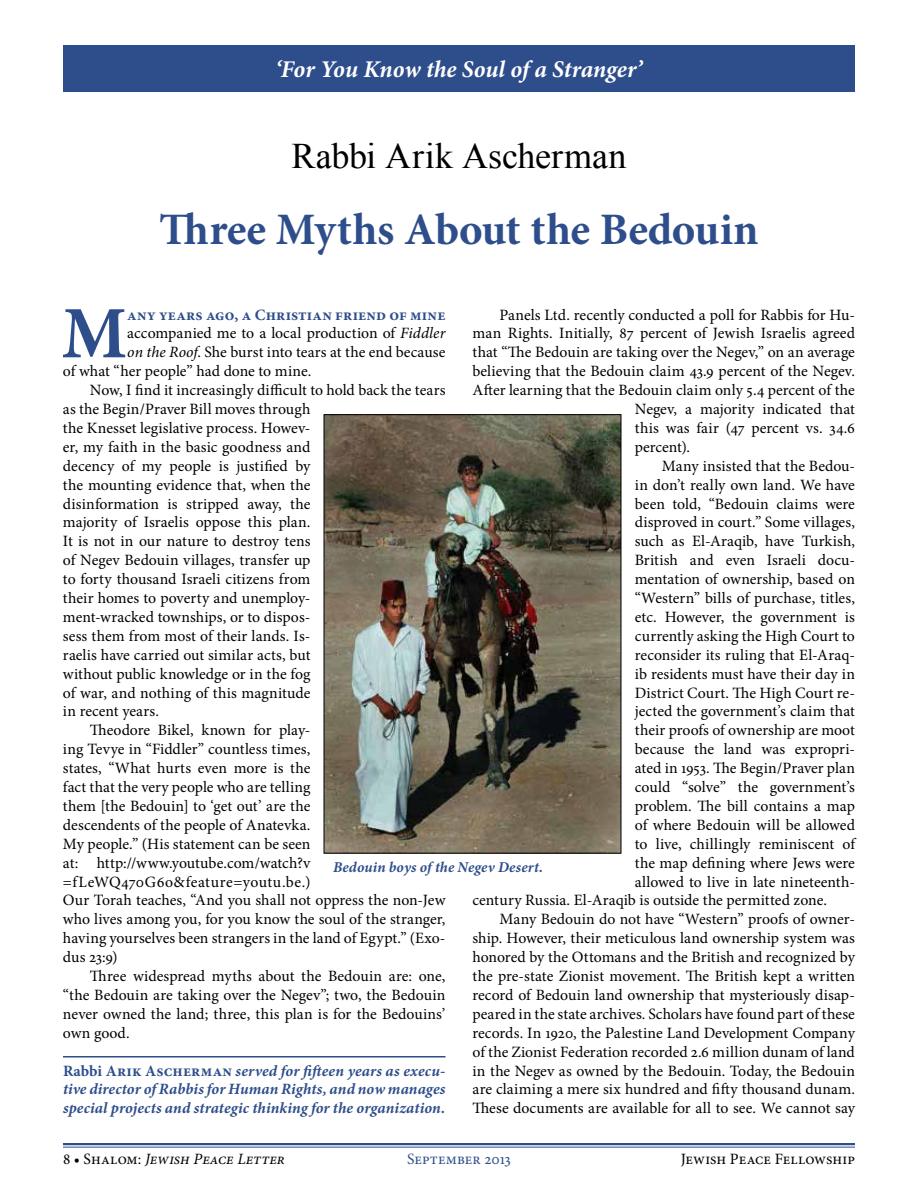
<style>
.page{position:relative;width:918px;height:1188px;background:#fff}
.page>*{position:absolute;margin:0;border:0;box-sizing:border-box;transform-origin:0 0}
.t1{font:700 73.95px "Minion Pro";color:#2e4e8b}
.t2{font:700 45px "Minion Pro";color:#2e4e8b}
.t3{font:36px "Times New Roman";color:#000}
.t4{font:italic 700 24px "Minion Pro";color:#fff}
.t5{font:15.75px "Minion Pro";color:#000}
.t6{font:italic 700 15.75px/18.9px "Minion Pro";letter-spacing:.005em;color:#2e4e8b;text-align:justify}
.t7{font:700 15.75px "Minion Pro";letter-spacing:.01em;color:#2e4e8b}
.t8{font:15.75px "Minion Pro";letter-spacing:.03em;color:#000}
.t9{font:15.75px "Minion Pro";letter-spacing:.02em;color:#000}
.t10{font:italic 15.75px "Minion Pro";color:#000}
.t11{font:15.75px "Minion Pro";letter-spacing:.005em;color:#2e4e8b}
.t12{font:italic 700 15px "Minion Pro";letter-spacing:.01em;color:#2e4e8b}
.s1{font-style:italic}
.s2{font-style:normal}
</style>
<div class="page">
<hr style="left:63px;top:1056px;width:383px;height:2px;background:#2e4e8b">
<img style="left:326px;top:416px;width:293px;height:436px">
<div style="left:324px;top:414px;width:297px;height:440px;border:1px solid #000"></div>
<div style="left:63px;top:45px;width:792px;height:47px;background:#2e4e8b"></div>
<hr style="left:63px;top:1143px;width:792px;height:2px;background:#2e4e8b">
<hr style="left:63px;top:1147px;width:792px;height:1px;background:#2e4e8b">
<h3 class="t4" style="left:275px;top:52px;width:369px">‘For You Know the Soul of a Stranger’</h3>
<h3 class="t3" style="left:292px;top:132px;width:336px">Rabbi Arik Ascherman</h3>
<h2 class="t2" style="left:159px;top:198px;width:601px">Three Myths About the Bedouin</h2>
<p class="t5" style="left:499px;top:304px;width:357px">Panels Ltd. recently conducted a poll for Rabbis for Hu-</p>
<p class="t5" style="left:472px;top:323px;width:384px">man Rights. Initially, 87 percent of Jewish Israelis agreed</p>
<p class="t5" style="left:472px;top:342px;width:384px">that “The Bedouin are taking over the Negev,” on an average</p>
<p class="t5" style="left:472px;top:361px;width:384px">believing that the Bedouin claim 43.9 percent of the Negev.</p>
<p class="t5" style="left:472px;top:380px;width:384px">After learning that the Bedouin claim only 5.4 percent of the</p>
<p class="t5" style="left:635px;top:398px;width:222px">Negev, a majority indicated that</p>
<p class="t5" style="left:635px;top:417px;width:222px">this was fair (47 percent vs. 34.6</p>
<p class="t5" style="left:635px;top:436px;width:57px">percent).</p>
<p class="t5" style="left:662px;top:455px;width:195px">Many insisted that the Bedou-</p>
<p class="t5" style="left:635px;top:474px;width:222px">in don’t really own land. We have</p>
<p class="t5" style="left:635px;top:493px;width:222px">been told, “Bedouin claims were</p>
<p class="t5" style="left:635px;top:512px;width:222px">disproved in court.” Some villages,</p>
<p class="t5" style="left:635px;top:531px;width:222px">such as El-Araqib, have Turkish,</p>
<p class="t5" style="left:635px;top:550px;width:222px">British and even Israeli docu-</p>
<p class="t5" style="left:635px;top:569px;width:222px">mentation of ownership, based on</p>
<p class="t5" style="left:635px;top:587px;width:222px">“Western” bills of purchase, titles,</p>
<p class="t5" style="left:635px;top:606px;width:222px">etc. However, the government is</p>
<p class="t9" style="left:635px;top:625px;width:222px">currently asking the High Court to</p>
<p class="t5" style="left:635px;top:644px;width:222px">reconsider its ruling that El-Araq-</p>
<p class="t5" style="left:635px;top:663px;width:222px">ib residents must have their day in</p>
<p class="t5" style="left:635px;top:682px;width:222px">District Court. The High Court re-</p>
<p class="t5" style="left:635px;top:701px;width:222px">jected the government’s claim that</p>
<p class="t5" style="left:635px;top:720px;width:222px">their proofs of ownership are moot</p>
<p class="t5" style="left:635px;top:739px;width:222px">because the land was expropri-</p>
<p class="t5" style="left:635px;top:758px;width:222px">ated in 1953. The Begin/Praver plan</p>
<p class="t5" style="left:635px;top:776px;width:222px">could “solve” the government’s</p>
<p class="t5" style="left:635px;top:795px;width:222px">problem. The bill contains a map</p>
<p class="t5" style="left:635px;top:814px;width:222px">of where Bedouin will be allowed</p>
<p class="t5" style="left:635px;top:833px;width:222px">to live, chillingly reminiscent of</p>
<p class="t5" style="left:635px;top:852px;width:222px">the map defining where Jews were</p>
<p class="t5" style="left:635px;top:871px;width:222px">allowed to live in late nineteenth-</p>
<p class="t5" style="left:472px;top:890px;width:356px">century Russia. El-Araqib is outside the permitted zone.</p>
<p class="t5" style="left:499px;top:909px;width:357px">Many Bedouin do not have “Western” proofs of owner-</p>
<p class="t5" style="left:472px;top:928px;width:384px">ship. However, their meticulous land ownership system was</p>
<p class="t5" style="left:472px;top:947px;width:384px">honored by the Ottomans and the British and recognized by</p>
<p class="t5" style="left:472px;top:965px;width:384px">the pre-state Zionist movement. The British kept a written</p>
<p class="t5" style="left:472px;top:984px;width:384px">record of Bedouin land ownership that mysteriously disap-</p>
<p class="t5" style="left:472px;top:1003px;width:384px">peared in the state archives. Scholars have found part of these</p>
<p class="t5" style="left:472px;top:1022px;width:384px">records. In 1920, the Palestine Land Development Company</p>
<p class="t5" style="left:472px;top:1041px;width:384px">of the Zionist Federation recorded 2.6 million dunam of land</p>
<p class="t5" style="left:472px;top:1060px;width:384px">in the Negev as owned by the Bedouin. Today, the Bedouin</p>
<p class="t5" style="left:472px;top:1079px;width:384px">are claiming a mere six hundred and fifty thousand dunam.</p>
<p class="t5" style="left:472px;top:1098px;width:384px">These documents are available for all to see. We cannot say</p>
<h1 class="t1" style="left:62px;top:282px;width:67px">M</h1>
<p class="t7" style="left:127px;top:303px;width:320px">any years ago, a Christian friend of mine</p>
<p class="t5" style="left:127px;top:323px;width:320px">accompanied me to a local production of <span class="s1">Fiddler</span></p>
<p class="t5" style="left:127px;top:342px;width:320px"><span class="s1">on the Roof</span>. She burst into tears at the end because</p>
<p class="t5" style="left:63px;top:361px;width:250px">of what “her people” had done to mine.</p>
<p class="t5" style="left:90px;top:380px;width:357px">Now, I find it increasingly difficult to hold back the tears</p>
<p class="t5" style="left:63px;top:398px;width:249px">as the Begin/Praver Bill moves through</p>
<p class="t5" style="left:63px;top:417px;width:249px">the Knesset legislative process. Howev-</p>
<p class="t5" style="left:63px;top:436px;width:249px">er, my faith in the basic goodness and</p>
<p class="t5" style="left:63px;top:455px;width:249px">decency of my people is justified by</p>
<p class="t5" style="left:63px;top:474px;width:249px">the mounting evidence that, when the</p>
<p class="t5" style="left:63px;top:493px;width:249px">disinformation is stripped away, the</p>
<p class="t5" style="left:63px;top:512px;width:249px">majority of Israelis oppose this plan.</p>
<p class="t5" style="left:63px;top:531px;width:249px">It is not in our nature to destroy tens</p>
<p class="t5" style="left:63px;top:550px;width:249px">of Negev Bedouin villages, transfer up</p>
<p class="t5" style="left:63px;top:569px;width:249px">to forty thousand Israeli citizens from</p>
<p class="t5" style="left:63px;top:587px;width:249px">their homes to poverty and unemploy-</p>
<p class="t5" style="left:63px;top:606px;width:249px">ment-wracked townships, or to dispos-</p>
<p class="t5" style="left:63px;top:625px;width:249px">sess them from most of their lands. Is-</p>
<p class="t5" style="left:63px;top:644px;width:249px">raelis have carried out similar acts, but</p>
<p class="t5" style="left:63px;top:663px;width:249px">without public knowledge or in the fog</p>
<p class="t5" style="left:63px;top:682px;width:249px">of war, and nothing of this magnitude</p>
<p class="t5" style="left:63px;top:701px;width:97px">in recent years.</p>
<p class="t5" style="left:90px;top:720px;width:222px">Theodore Bikel, known for play-</p>
<p class="t5" style="left:63px;top:739px;width:249px">ing Tevye in “Fiddler” countless times,</p>
<p class="t5" style="left:63px;top:758px;width:249px">states, “What hurts even more is the</p>
<p class="t5" style="left:63px;top:776px;width:249px">fact that the very people who are telling</p>
<p class="t5" style="left:63px;top:795px;width:249px">them [the Bedouin] to ‘get out’ are the</p>
<p class="t5" style="left:63px;top:814px;width:249px">descendents of the people of Anatevka.</p>
<p class="t5" style="left:63px;top:833px;width:249px">My people.” (His statement can be seen</p>
<p class="t5" style="left:63px;top:852px;width:249px">at: http://www.youtube.com/watch?v</p>
<p class="t8" style="left:63px;top:871px;width:249px">=fLeWQ470G6o&amp;feature=youtu.be.)</p>
<p class="t5" style="left:63px;top:890px;width:384px">Our Torah teaches, “And you shall not oppress the non-Jew</p>
<p class="t5" style="left:63px;top:909px;width:384px">who lives among you, for you know the soul of the stranger,</p>
<p class="t5" style="left:63px;top:928px;width:384px">having yourselves been strangers in the land of Egypt.” (Exo-</p>
<p class="t5" style="left:63px;top:947px;width:56px">dus 23:9)</p>
<p class="t5" style="left:90px;top:965px;width:357px">Three widespread myths about the Bedouin are: one,</p>
<p class="t5" style="left:63px;top:984px;width:384px">“the Bedouin are taking over the Negev”; two, the Bedouin</p>
<p class="t5" style="left:63px;top:1003px;width:384px">never owned the land; three, this plan is for the Bedouins’</p>
<p class="t5" style="left:63px;top:1022px;width:68px">own good.</p>
<p class="t12" style="left:333px;top:856px;width:212px">Bedouin boys of the Negev Desert.</p>
<p class="t6" style="left:63px;top:1061px;width:384px"><span class="s2">Rabbi Arik Ascherman</span> served for fifteen years as execu&shy;tive director of Rabbis for Human Rights, and now manages special projects and strategic thinking for the organization.</p>
<p class="t10" style="left:63px;top:1148px;width:224px"><span class="s2">8 • Shalom:</span> Jewish Peace Letter</p>
<p class="t11" style="left:407px;top:1148px;width:105px">September 2013</p>
<p class="t5" style="left:681px;top:1148px;width:176px">Jewish Peace Fellowship</p>
</div>
